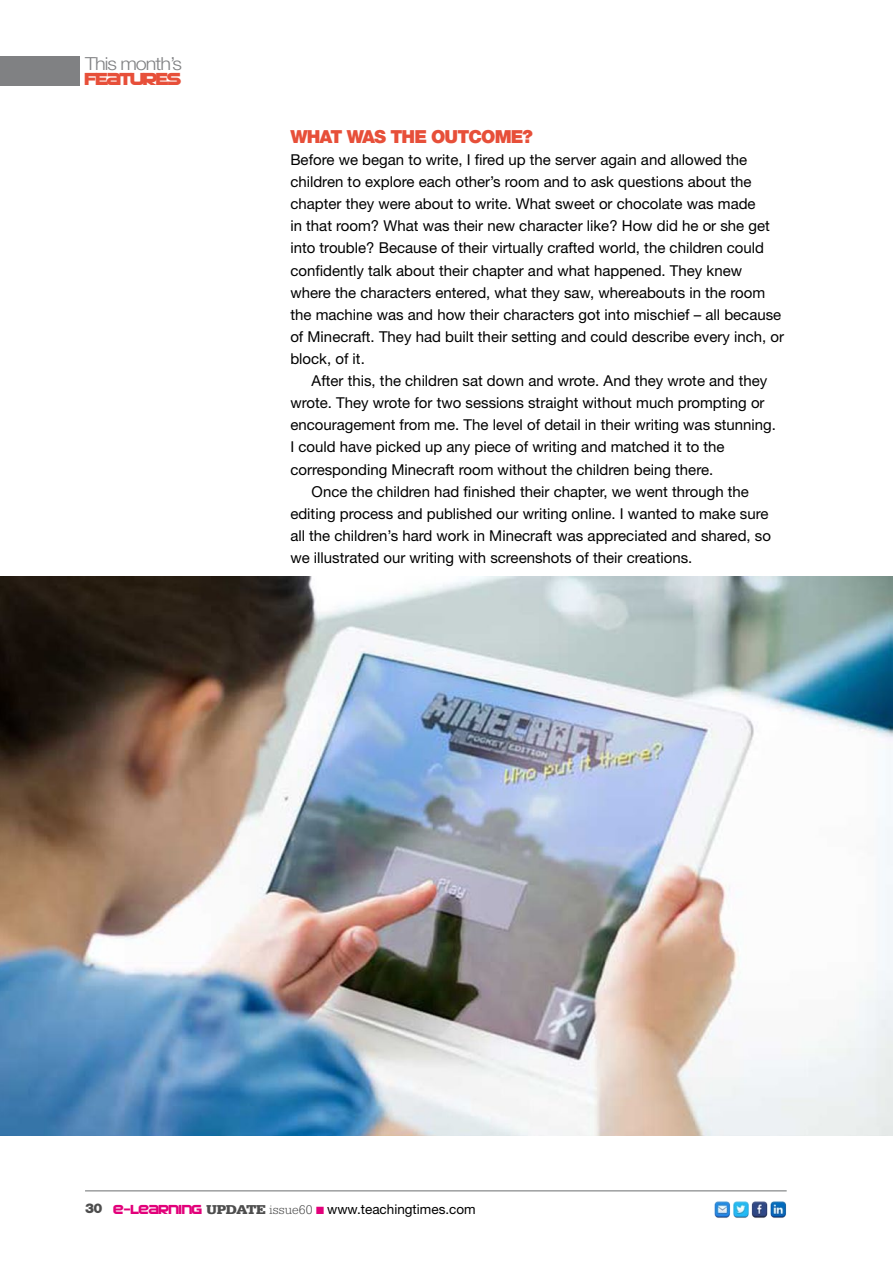
<style>
.page{position:relative;width:893px;height:1263px;background:#fff}
.page>*{position:absolute;margin:0;border:0;box-sizing:border-box;transform-origin:0 0}
.t1{font:900 18px "Helvetica Neue";letter-spacing:-.05em;color:#e74f39}
.t2{font:300 18px "Helvetica Neue";letter-spacing:-.05em;color:#808183;scale:1.1 1}
.t3{font:700 18px "SF Automaton";letter-spacing:-.05em;color:#e74f39;scale:1.1 1}
.t4{font:15px/22px "Helvetica Neue";color:#000}
.t5{font:13.5px "Helvetica Neue";color:#000}
.s1{font-weight:900;color:#4d4d4d}
.s2{font-family:"SF Automaton";color:#e2007a}
.s3{font-family:"Serifa BT";font-weight:900;color:#4d4d4d}
.s4{font-family:"Serifa BT";font-weight:300;color:#4d4d4d}
.s5{color:#e2007a}
</style>
<div class="page">
<div style="left:0;top:56px;width:80px;height:30px;background:#808183"></div>
<hr style="left:85px;top:1190px;width:702px;height:1px;background:#9c9e9f">
<img style="left:714px;top:1201px;width:73px;height:17px">
<img style="left:0;top:576px;width:893px;height:559px">
<p class="t2" style="left:85px;top:53px;width:90px">This month’s</p>
<p class="t3" style="left:85px;top:68px;width:89px">FEATURES</p>
<p class="t1" style="left:290px;top:126px;width:244px">WHAT WAS THE OUTCOME?</p>
<p class="t4" style="left:290px;top:148px;width:495px">Before we began to write, I fired up the server again and allowed the children to explore each other’s room and to ask questions about the chapter they were about to write. What sweet or chocolate was made<br>in that room? What was their new character like? How did he or she get into trouble? Because of their virtually crafted world, the children could confidently talk about their chapter and what happened. They knew where the characters entered, what they saw, whereabouts in the room the machine was and how their characters got into mischief – all because of Minecraft. They had built their setting and could describe every inch, or block, of it.</p>
<p class="t4" style="left:312px;top:369px;width:457px">After this, the children sat down and wrote. And they wrote and they</p>
<p class="t4" style="left:290px;top:392px;width:476px">wrote. They wrote for two sessions straight without much prompting or</p>
<p class="t4" style="left:290px;top:414px;width:487px">encouragement from me. The level of detail in their writing was stunning.</p>
<p class="t4" style="left:290px;top:436px;width:436px">I could have picked up any piece of writing and matched it to the</p>
<p class="t4" style="left:290px;top:458px;width:424px">corresponding Minecraft room without the children being there.</p>
<p class="t4" style="left:312px;top:480px;width:439px">Once the children had finished their chapter, we went through the</p>
<p class="t4" style="left:290px;top:502px;width:480px">editing process and published our writing online. I wanted to make sure</p>
<p class="t4" style="left:290px;top:524px;width:482px">all the children’s hard work in Minecraft was appreciated and shared, so</p>
<p class="t4" style="left:290px;top:546px;width:403px">we illustrated our writing with screenshots of their creations.</p>
<p class="t5" style="left:85px;top:1201px;width:392px"><span class="s1">30</span> <span class="s2">E-LEARNING</span> <span class="s3">UPDATE</span> <span class="s4">issue60</span> <span class="s5">■</span> www.teachingtimes.com</p>
</div>
